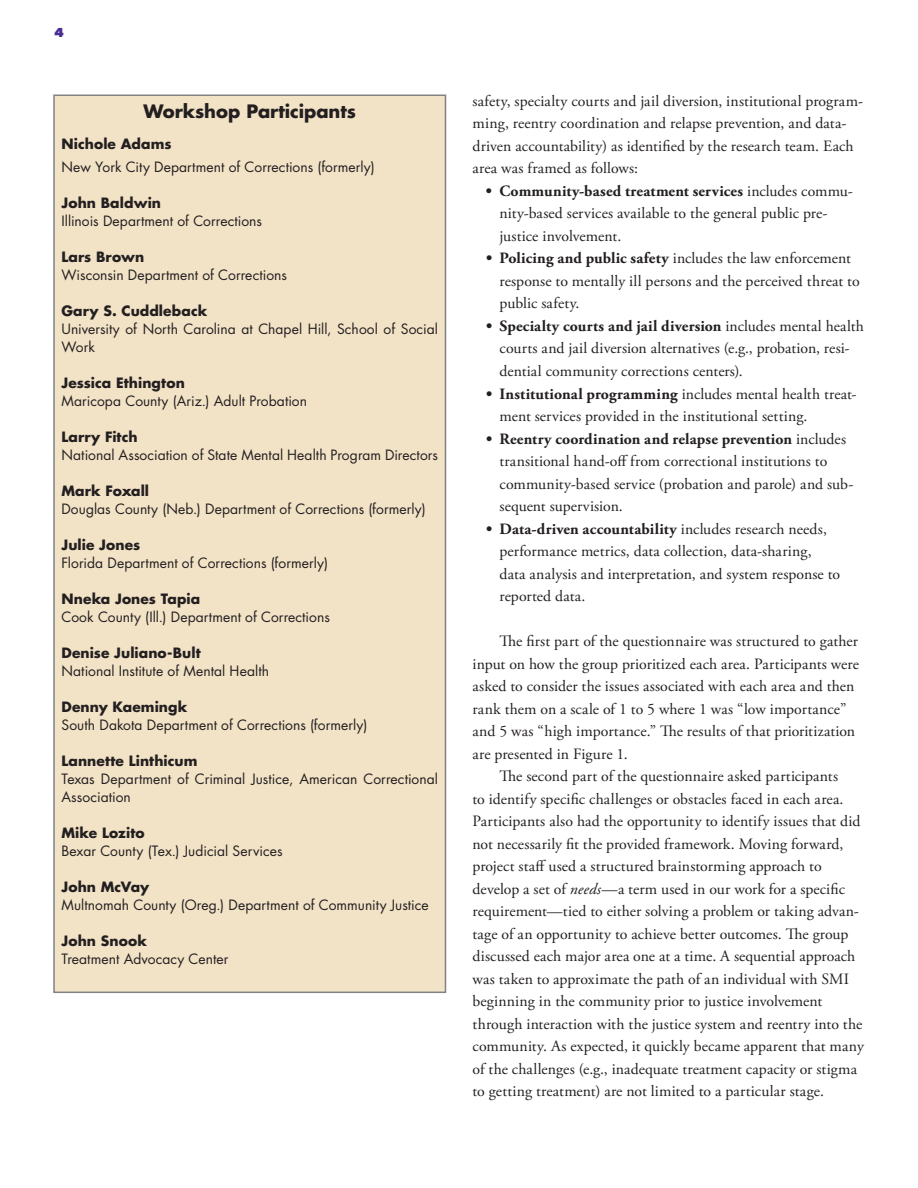
<style>
.page{position:relative;width:918px;height:1188px;background:#fff}
.page>*{position:absolute;margin:0;border:0;box-sizing:border-box;transform-origin:0 0}
.t1{font:700 18px "Futura Std";letter-spacing:-.005em;color:#231f20}
.t2{font:15.75px/22.5px "Adobe Garamond Pro";letter-spacing:.005em;color:#231f20}
.t3{font:13.8px/18px "Futura Std";letter-spacing:.005em;color:#231f20}
.t4{font:700 13.8px "Futura Std";letter-spacing:.005em;color:#231f20}
.t5{font:800 12px "Futura Std";color:#482e92}
.s1{font-weight:700}
.s2{font-style:italic}
</style>
<div class="page">
<div style="left:54px;top:95px;width:392px;height:897px;background:#f2e2c6"></div>
<div style="left:53px;top:94px;width:393px;height:899px;border:2px solid #808285"></div>
<p class="t5" style="left:54px;top:25px;width:11px">4</p>
<p class="t1" style="left:144px;top:99px;width:214px">Workshop Participants</p>
<p class="t4" style="left:62px;top:135px;width:112px">Nichole Adams</p>
<p class="t3" style="left:62px;top:158px;width:315px">New York City Department of Corrections (formerly)</p>
<p class="t4" style="left:62px;top:193px;width:101px">John Baldwin</p>
<p class="t3" style="left:62px;top:212px;width:202px">Illinois Department of Corrections</p>
<p class="t4" style="left:62px;top:247px;width:84px">Lars Brown</p>
<p class="t3" style="left:62px;top:266px;width:227px">Wisconsin Department of Corrections</p>
<p class="t4" style="left:62px;top:301px;width:147px">Gary S. Cuddleback</p>
<p class="t3" style="left:62px;top:320px;width:378px">University of North Carolina at Chapel Hill, School of Social<br>Work</p>
<p class="t4" style="left:62px;top:373px;width:125px">Jessica Ethington</p>
<p class="t3" style="left:62px;top:392px;width:247px">Maricopa County (Ariz.) Adult Probation</p>
<p class="t4" style="left:62px;top:427px;width:78px">Larry Fitch</p>
<p class="t3" style="left:62px;top:446px;width:378px">National Association of State Mental Health Program Directors</p>
<p class="t4" style="left:62px;top:481px;width:89px">Mark Foxall</p>
<p class="t3" style="left:62px;top:500px;width:366px">Douglas County (Neb.) Department of Corrections (formerly)</p>
<p class="t4" style="left:62px;top:535px;width:80px">Julie Jones</p>
<p class="t3" style="left:62px;top:554px;width:268px">Florida Department of Corrections (formerly)</p>
<p class="t4" style="left:62px;top:589px;width:140px">Nneka Jones Tapia</p>
<p class="t3" style="left:62px;top:608px;width:270px">Cook County (Ill.) Department of Corrections</p>
<p class="t4" style="left:62px;top:643px;width:141px">Denise Juliano-Bult</p>
<p class="t3" style="left:62px;top:662px;width:209px">National Institute of Mental Health</p>
<p class="t4" style="left:62px;top:697px;width:127px">Denny Kaemingk</p>
<p class="t3" style="left:62px;top:716px;width:307px">South Dakota Department of Corrections (formerly)</p>
<p class="t4" style="left:62px;top:751px;width:137px">Lannette Linthicum</p>
<p class="t3" style="left:62px;top:770px;width:378px">Texas Department of Criminal Justice, American Correctional<br>Association</p>
<p class="t4" style="left:62px;top:823px;width:85px">Mike Lozito</p>
<p class="t3" style="left:62px;top:842px;width:223px">Bexar County (Tex.) Judicial Services</p>
<p class="t4" style="left:62px;top:877px;width:89px">John McVay</p>
<p class="t3" style="left:62px;top:896px;width:369px">Multnomah County (Oreg.) Department of Community Justice</p>
<p class="t4" style="left:62px;top:931px;width:87px">John Snook</p>
<p class="t3" style="left:62px;top:950px;width:169px">Treatment Advocacy Center</p>
<p class="t2" style="left:472px;top:90px;width:392px">safety, specialty courts and jail diversion, institutional program&shy;ming, reentry coordination and relapse prevention, and data&shy;driven accountability) as identified by the research team. Each area was framed as follows:</p>
<p class="t2" style="left:500px;top:180px;width:355px;text-indent:-14px"><span class="s1">• Community-based treatment services</span> includes commu&shy;nity-based services available to the general public pre&shy;justice involvement.</p>
<p class="t2" style="left:500px;top:248px;width:362px;text-indent:-13px"><span class="s1">• Policing and public safety</span> includes the law enforcement response to mentally ill persons and the perceived threat to public safety.</p>
<p class="t2" style="left:500px;top:315px;width:366px;text-indent:-13px"><span class="s1">• Specialty courts and jail diversion</span> includes mental health courts and jail diversion alternatives (e.g., probation, resi&shy;dential community corrections centers).</p>
<p class="t2" style="left:500px;top:383px;width:359px;text-indent:-13px"><span class="s1">• Institutional programming</span> includes mental health treat&shy;ment services provided in the institutional setting.</p>
<p class="t2" style="left:500px;top:428px;width:355px;text-indent:-13px"><span class="s1">• Reentry coordination and relapse prevention</span> includes transitional hand-off from correctional institutions to community-based service (probation and parole) and sub&shy;sequent supervision.</p>
<p class="t2" style="left:500px;top:518px;width:342px;text-indent:-13px"><span class="s1">• Data-driven accountability</span> includes research needs, performance metrics, data collection, data-sharing, data analysis and interpretation, and system response to reported data.</p>
<p class="t2" style="left:473px;top:630px;width:388px;text-indent:27px">The first part of the questionnaire was structured to gather input on how the group prioritized each area. Participants were asked to consider the issues associated with each area and then rank them on a scale of 1 to 5 where 1 was “low importance” and 5 was “high importance.” The results of that prioritization are presented in Figure 1.</p>
<p class="t2" style="left:473px;top:765px;width:393px;text-indent:27px">The second part of the questionnaire asked participants<br>to identify specific challenges or obstacles faced in each area.<br>Participants also had the opportunity to identify issues that did not necessarily fit the provided framework. Moving forward, project staff used a structured brainstorming approach to develop a set of <span class="s2">needs</span>—a term used in our work for a specific requirement—tied to either solving a problem or taking advan&shy;tage of an opportunity to achieve better outcomes. The group discussed each major area one at a time. A sequential approach was taken to approximate the path of an individual with SMI beginning in the community prior to justice involvement through interaction with the justice system and reentry into the community. As expected, it quickly became apparent that many of the challenges (e.g., inadequate treatment capacity or stigma to getting treatment) are not limited to a particular stage.</p>
</div>
